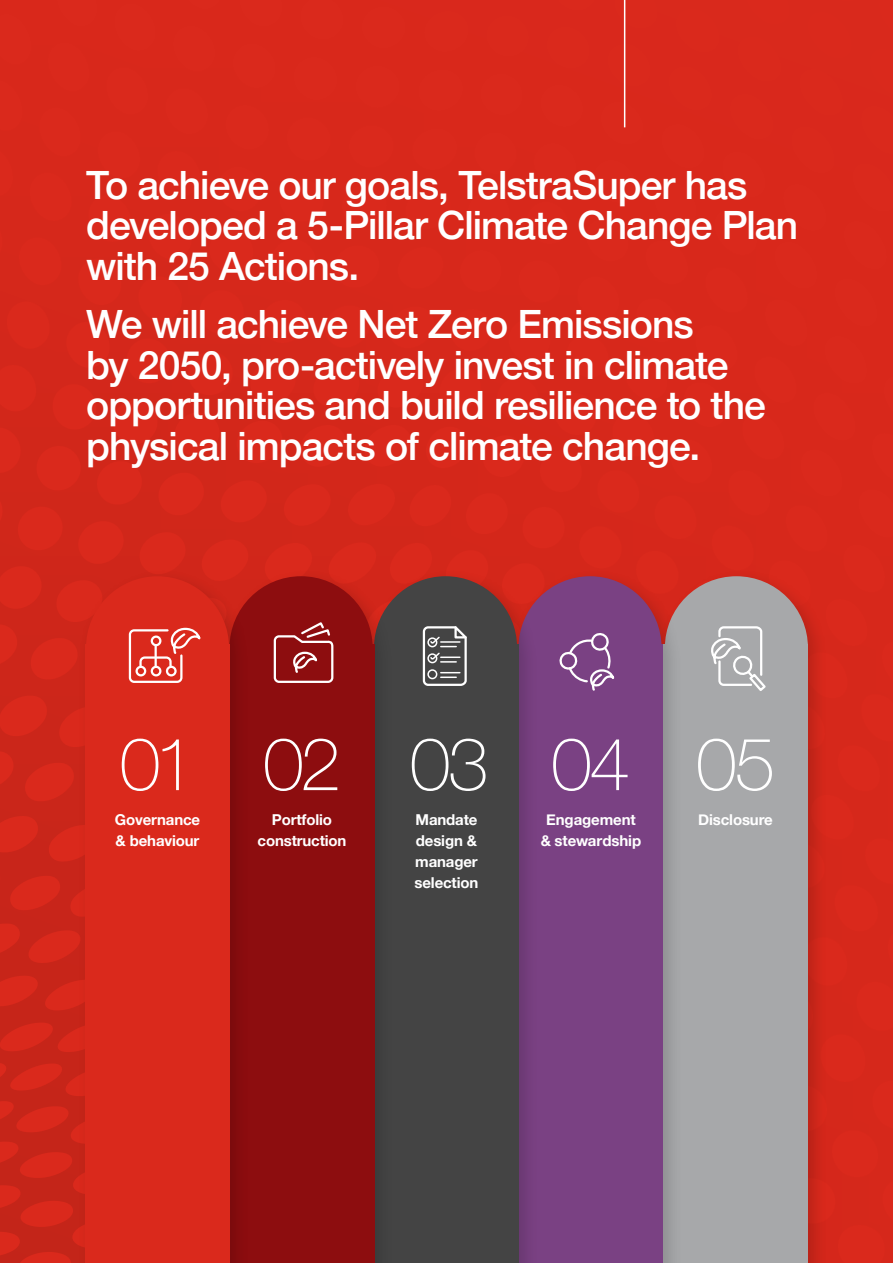
<style>
.page{position:relative;width:893px;height:1263px;background:#fff}
.page>*{position:absolute;margin:0;border:0;box-sizing:border-box;transform-origin:0 0}
.t1{font:100 73.35px "Helvetica Neue";letter-spacing:-.035em;color:#fff}
.t2{font:500 39px/40.8px "Helvetica Neue";letter-spacing:-.025em;color:#fff}
.t3{font:700 15px/21px "Helvetica Neue";letter-spacing:-.01em;color:#fff;text-align:justify}
</style>
<div class="page">
<svg style="left:0;top:870px;width:77px;height:393px;background:#cd261a"></svg>
<div style="left:102px;top:0;width:791px;height:1263px;background:#da291c"></div>
<div style="left:0;top:0;width:893px;height:870px;background:#da291c"></div>
<div style="left:655px;top:568px;width:173px;height:695px;background:#000;opacity:.15"></div>
<div style="left:663px;top:645px;width:145px;height:618px;background:#a7a8aa"></div>
<div style="left:665px;top:576px;width:143px;height:143px;background:#a7a8aa;border-radius:50%"></div>
<div style="left:510px;top:568px;width:173px;height:695px;background:#000;opacity:.15"></div>
<div style="left:518px;top:645px;width:145px;height:618px;background:#7a4183"></div>
<div style="left:518px;top:576px;width:144px;height:143px;background:#7a4183;border-radius:50%"></div>
<div style="left:365px;top:568px;width:174px;height:695px;background:#000;opacity:.15"></div>
<div style="left:374px;top:645px;width:145px;height:618px;background:#444"></div>
<div style="left:374px;top:576px;width:143px;height:143px;background:#444;border-radius:50%"></div>
<div style="left:221px;top:568px;width:173px;height:695px;background:#000;opacity:.15"></div>
<div style="left:230px;top:645px;width:144px;height:618px;background:#8d0d0f"></div>
<div style="left:230px;top:576px;width:143px;height:143px;background:#8d0d0f;border-radius:50%"></div>
<div style="left:77px;top:568px;width:173px;height:695px;background:#000;opacity:.15"></div>
<div style="left:85px;top:645px;width:145px;height:618px;background:#da291c"></div>
<div style="left:86px;top:576px;width:143px;height:143px;background:#da291c;border-radius:50%"></div>
<hr style="left:624px;top:0;width:1px;height:127px;background:#fff">
<svg style="left:128px;top:627px;width:73px;height:56px"></svg>
<div style="left:136px;top:666px;width:10px;height:10px;border:2px solid #fff;border-radius:50%"></div>
<div style="left:151px;top:666px;width:10px;height:10px;border:2px solid #fff;border-radius:50%"></div>
<div style="left:151px;top:635px;width:10px;height:11px;border:2px solid #fff;border-radius:50%"></div>
<div style="left:166px;top:666px;width:11px;height:10px;border:2px solid #fff;border-radius:50%"></div>
<hr style="left:155px;top:645px;width:2px;height:21px;background:#fff">
<svg style="left:273px;top:622px;width:61px;height:61px"></svg>
<svg style="left:422px;top:626px;width:45px;height:60px"></svg>
<svg style="left:711px;top:626px;width:55px;height:65px"></svg>
<svg style="left:559px;top:633px;width:56px;height:58px"></svg>
<p class="t2" style="left:86px;top:161px;width:714px">To achieve our goals, TelstraSuper has developed a 5-Pillar Climate Change Plan with 25 Actions.</p>
<p class="t2" style="left:86px;top:301px;width:681px">We will achieve Net Zero Emissions<br>by 2050, pro-actively invest in climate opportunities and build resilience to the physical impacts of climate change.</p>
<h1 class="t1" style="left:120px;top:708px;width:657px">01 02 03 04 05</h1>
<p class="t3" style="left:115px;top:810px;width:87px">Governance &amp; behaviour</p>
<p class="t3" style="left:258px;top:810px;width:90px;text-align:center">Portfolio construction</p>
<p class="t3" style="left:415px;top:810px;width:65px">Mandate design &amp; manager selection</p>
<p class="t3" style="left:546px;top:810px;width:91px">Engagement</p>
<p class="t3" style="left:698px;top:810px;width:76px">Disclosure</p>
<p class="t3" style="left:541px;top:831px;width:102px">&amp; stewardship</p>
</div>
